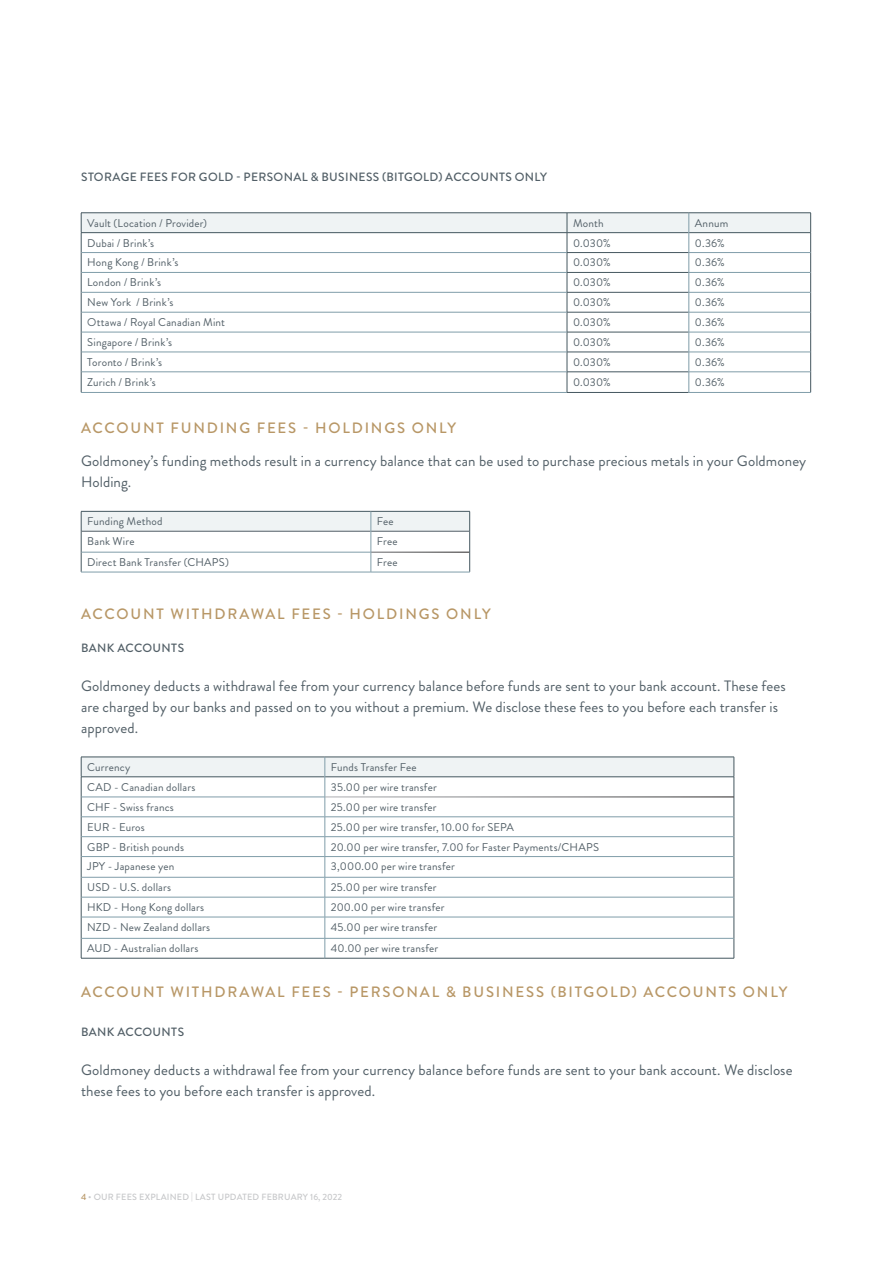
<style>
.page{position:relative;width:893px;height:1263px;background:#fff}
.page>*{position:absolute;margin:0;border:0;box-sizing:border-box;transform-origin:0 0}
.Body{font:15px/21px "Brandon Grotesque";letter-spacing:.005em;color:#525f67}
.Body-2{font:500 15px "Brandon Grotesque";letter-spacing:.12em;color:#b89766}
.Body-3{font:500 12px "Brandon Grotesque";letter-spacing:.03em;color:#525f67}
.Table_Body{font:11.25px "Brandon Grotesque";letter-spacing:.015em;color:#525f67}
.t1{font:500 9px "Brandon Grotesque";letter-spacing:.02em;color:#c7c8ca}
.s1{color:#b89766}
</style>
<div class="page">
<hr style="left:81px;top:392px;width:486px;height:1px;background:#809da9">
<hr style="left:81px;top:212px;width:486px;height:1px;background:#44575f">
<hr style="left:567px;top:212px;width:122px;height:1px;background:#44575f">
<hr style="left:689px;top:212px;width:122px;height:1px;background:#44575f">
<hr style="left:567px;top:392px;width:122px;height:1px;background:#44575f">
<svg style="left:81px;top:213px;width:730px;height:179px"></svg>
<hr style="left:689px;top:392px;width:122px;height:1px;background:#809da9">
<hr style="left:81px;top:572px;width:290px;height:1px;background:#809da9">
<svg style="left:81px;top:511px;width:389px;height:61px"></svg>
<hr style="left:371px;top:572px;width:99px;height:1px;background:#809da9">
<hr style="left:81px;top:958px;width:244px;height:1px;background:#44575f">
<hr style="left:325px;top:958px;width:409px;height:1px;background:#44575f">
<svg style="left:81px;top:757px;width:654px;height:201px"></svg>
<p class="Body-3" style="left:81px;top:169px;width:467px">STORAGE FEES FOR GOLD - PERSONAL &amp; BUSINESS (BITGOLD) ACCOUNTS ONLY</p>
<p class="Table_Body" style="left:87px;top:215px;width:121px">Vault (Location / Provider)</p>
<p class="Table_Body" style="left:573px;top:215px;width:32px">Month</p>
<p class="Table_Body" style="left:695px;top:215px;width:35px">Annum</p>
<p class="Table_Body" style="left:87px;top:235px;width:69px">Dubai / Brink’s</p>
<p class="Table_Body" style="left:573px;top:235px;width:39px">0.030%</p>
<p class="Table_Body" style="left:695px;top:235px;width:31px">0.36%</p>
<p class="Table_Body" style="left:87px;top:255px;width:93px">Hong Kong / Brink’s</p>
<p class="Table_Body" style="left:573px;top:255px;width:39px">0.030%</p>
<p class="Table_Body" style="left:695px;top:255px;width:31px">0.36%</p>
<p class="Table_Body" style="left:87px;top:275px;width:75px">London / Brink’s</p>
<p class="Table_Body" style="left:573px;top:275px;width:39px">0.030%</p>
<p class="Table_Body" style="left:695px;top:275px;width:31px">0.36%</p>
<p class="Table_Body" style="left:87px;top:295px;width:88px">New York / Brink’s</p>
<p class="Table_Body" style="left:573px;top:295px;width:39px">0.030%</p>
<p class="Table_Body" style="left:695px;top:295px;width:31px">0.36%</p>
<p class="Table_Body" style="left:87px;top:314px;width:139px">Ottawa / Royal Canadian Mint</p>
<p class="Table_Body" style="left:573px;top:314px;width:39px">0.030%</p>
<p class="Table_Body" style="left:695px;top:314px;width:31px">0.36%</p>
<p class="Table_Body" style="left:87px;top:334px;width:87px">Singapore / Brink’s</p>
<p class="Table_Body" style="left:573px;top:334px;width:39px">0.030%</p>
<p class="Table_Body" style="left:695px;top:334px;width:31px">0.36%</p>
<p class="Table_Body" style="left:87px;top:354px;width:77px">Toronto / Brink’s</p>
<p class="Table_Body" style="left:573px;top:354px;width:39px">0.030%</p>
<p class="Table_Body" style="left:695px;top:354px;width:31px">0.36%</p>
<p class="Table_Body" style="left:87px;top:374px;width:70px">Zurich / Brink’s</p>
<p class="Table_Body" style="left:573px;top:374px;width:39px">0.030%</p>
<p class="Table_Body" style="left:695px;top:374px;width:31px">0.36%</p>
<p class="Body-2" style="left:81px;top:418px;width:377px">ACCOUNT FUNDING FEES - HOLDINGS ONLY</p>
<p class="Body" style="left:81px;top:451px;width:727px">Goldmoney’s funding methods result in a currency balance that can be used to purchase precious metals in your Goldmoney<br>Holding.</p>
<p class="Table_Body" style="left:87px;top:514px;width:77px">Funding Method</p>
<p class="Table_Body" style="left:377px;top:514px;width:18px">Fee</p>
<p class="Table_Body" style="left:87px;top:533px;width:49px">Bank Wire</p>
<p class="Table_Body" style="left:377px;top:533px;width:22px">Free</p>
<p class="Table_Body" style="left:87px;top:554px;width:143px">Direct Bank Transfer (CHAPS)</p>
<p class="Table_Body" style="left:377px;top:554px;width:22px">Free</p>
<p class="Body-2" style="left:81px;top:603px;width:411px">ACCOUNT WITHDRAWAL FEES - HOLDINGS ONLY</p>
<p class="Body-3" style="left:81px;top:639px;width:105px">BANK ACCOUNTS</p>
<p class="Body" style="left:81px;top:675px;width:706px">Goldmoney deducts a withdrawal fee from your currency balance before funds are sent to your bank account. These fees are charged by our banks and passed on to you without a premium. We disclose these fees to you before each transfer is approved.</p>
<p class="Table_Body" style="left:87px;top:759px;width:45px">Currency</p>
<p class="Table_Body" style="left:331px;top:759px;width:87px">Funds Transfer Fee</p>
<p class="Table_Body" style="left:87px;top:779px;width:110px">CAD - Canadian dollars</p>
<p class="Table_Body" style="left:331px;top:779px;width:107px">35.00 per wire transfer</p>
<p class="Table_Body" style="left:87px;top:799px;width:88px">CHF - Swiss francs</p>
<p class="Table_Body" style="left:331px;top:799px;width:107px">25.00 per wire transfer</p>
<p class="Table_Body" style="left:87px;top:819px;width:59px">EUR - Euros</p>
<p class="Table_Body" style="left:331px;top:819px;width:185px">25.00 per wire transfer, 10.00 for SEPA</p>
<p class="Table_Body" style="left:87px;top:839px;width:98px">GBP - British pounds</p>
<p class="Table_Body" style="left:331px;top:839px;width:270px">20.00 per wire transfer, 7.00 for Faster Payments/CHAPS</p>
<p class="Table_Body" style="left:87px;top:859px;width:89px">JPY - Japanese yen</p>
<p class="Table_Body" style="left:331px;top:859px;width:126px">3,000.00 per wire transfer</p>
<p class="Table_Body" style="left:87px;top:879px;width:86px">USD - U.S. dollars</p>
<p class="Table_Body" style="left:331px;top:879px;width:107px">25.00 per wire transfer</p>
<p class="Table_Body" style="left:87px;top:899px;width:118px">HKD - Hong Kong dollars</p>
<p class="Table_Body" style="left:331px;top:899px;width:115px">200.00 per wire transfer</p>
<p class="Table_Body" style="left:87px;top:919px;width:125px">NZD - New Zealand dollars</p>
<p class="Table_Body" style="left:331px;top:919px;width:108px">45.00 per wire transfer</p>
<p class="Table_Body" style="left:87px;top:940px;width:113px">AUD - Australian dollars</p>
<p class="Table_Body" style="left:331px;top:940px;width:109px">40.00 per wire transfer</p>
<p class="Body-2" style="left:81px;top:982px;width:708px">ACCOUNT WITHDRAWAL FEES - PERSONAL &amp; BUSINESS (BITGOLD) ACCOUNTS ONLY</p>
<p class="Body-3" style="left:81px;top:1024px;width:105px">BANK ACCOUNTS</p>
<p class="Body" style="left:81px;top:1060px;width:713px">Goldmoney deducts a withdrawal fee from your currency balance before funds are sent to your bank account. We disclose these fees to you before each transfer is approved.</p>
<p class="t1" style="left:81px;top:1191px;width:262px"><span class="s1">4</span> • OUR FEES EXPLAINED | LAST UPDATED FEBRUARY 16, 2022</p>
</div>
